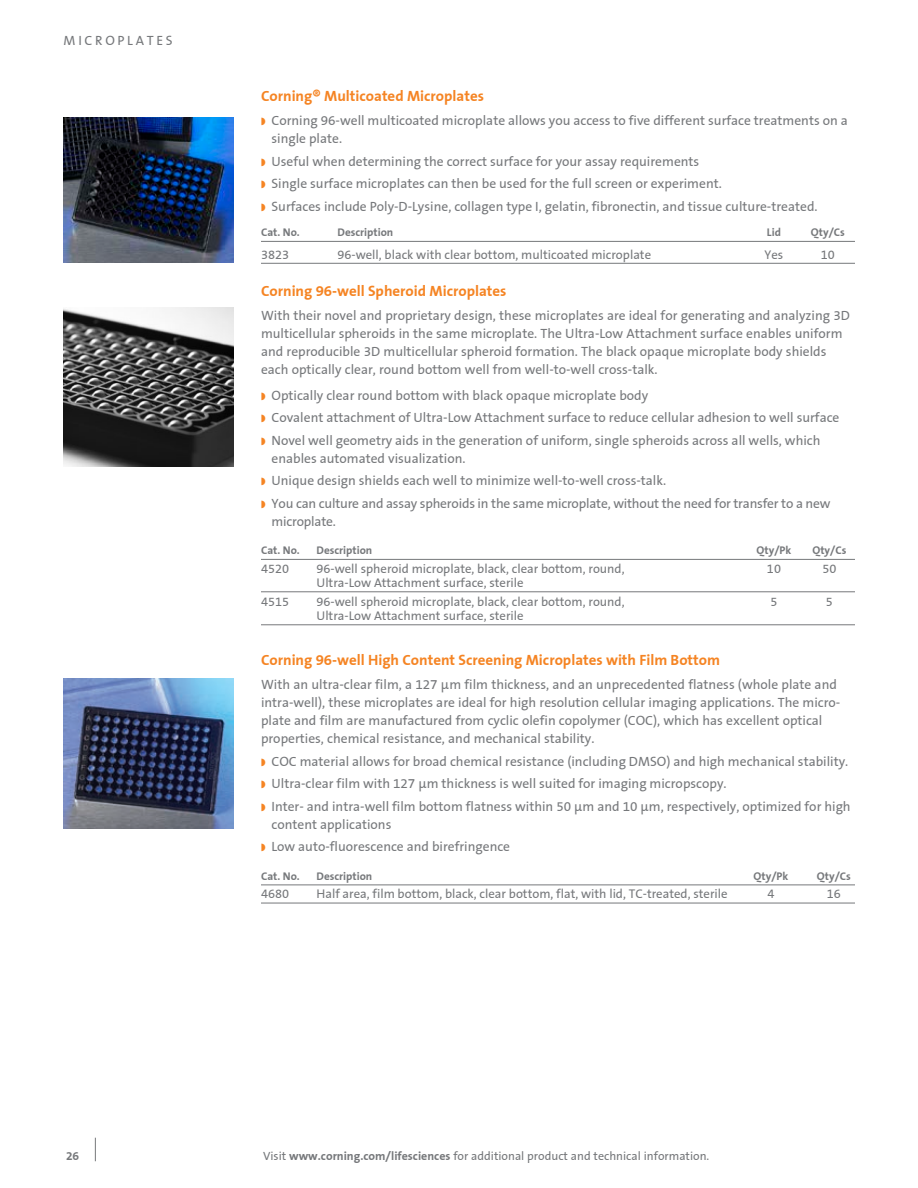
<style>
.page{position:relative;width:918px;height:1188px;background:#fff}
.page>*{position:absolute;margin:0;border:0;box-sizing:border-box;transform-origin:0 0}
.A_Head{font:700 15px "Corning Sans";color:#f58423}
.Bullet{font:13.5px/18px "Corning Sans";color:#76787b}
.Body{font:13.5px/18px "Corning Sans";color:#76787b}
.Body-2{font:13.5px "Corning Sans";letter-spacing:.2em;color:#76787b}
.Table{font:12.75px "Corning Sans";color:#76787b}
.t1{font:12px "Corning Sans";color:#76787b}
.t2{font:700 12px "Corning Sans";color:#76787b}
.Table_head{font:700 11.25px "Corning Sans";color:#76787b}
.s1{font-weight:700}
</style>
<div class="page">
<svg style="left:95px;top:1138px;width:1px;height:23px"></svg>
<hr style="left:261px;top:241px;width:594px;height:1px;background:#76787b">
<hr style="left:261px;top:263px;width:594px;height:1px;background:#76787b">
<hr style="left:261px;top:559px;width:594px;height:1px;background:#76787b">
<hr style="left:261px;top:592px;width:594px;height:1px;background:#76787b">
<hr style="left:261px;top:625px;width:594px;height:1px;background:#76787b">
<hr style="left:261px;top:885px;width:594px;height:1px;background:#76787b">
<hr style="left:261px;top:903px;width:594px;height:1px;background:#76787b">
<img style="left:63px;top:679px;width:171px;height:149px">
<img style="left:63px;top:308px;width:171px;height:158px">
<img style="left:63px;top:117px;width:171px;height:145px">
<p class="Body-2" style="left:64px;top:32px;width:111px">MICROPLATES</p>
<p class="A_Head" style="left:261px;top:87px;width:225px">Corning® Multicoated Microplates</p>
<p class="Bullet" style="left:271px;top:112px;width:578px">Corning 96-well multicoated microplate allows you access to five different surface treatments on a single plate.</p>
<p class="Bullet" style="left:271px;top:152px;width:429px">Useful when determining the correct surface for your assay requirements</p>
<p class="Bullet" style="left:271px;top:175px;width:452px">Single surface microplates can then be used for the full screen or experiment.</p>
<p class="Bullet" style="left:271px;top:197px;width:548px">Surfaces include Poly-D-Lysine, collagen type I, gelatin, fibronectin, and tissue culture-treated.</p>
<p class="Table_head" style="left:261px;top:226px;width:40px">Cat. No.</p>
<p class="Table_head" style="left:338px;top:226px;width:57px">Description</p>
<p class="Table_head" style="left:767px;top:226px;width:16px">Lid</p>
<p class="Table_head" style="left:811px;top:226px;width:36px">Qty/Cs</p>
<p class="Table" style="left:261px;top:247px;width:30px">3823</p>
<p class="Table" style="left:338px;top:247px;width:315px">96-well, black with clear bottom, multicoated microplate</p>
<p class="Table" style="left:765px;top:247px;width:20px">Yes</p>
<p class="Table" style="left:821px;top:247px;width:16px">10</p>
<p class="A_Head" style="left:261px;top:282px;width:247px">Corning 96-well Spheroid Microplates</p>
<p class="Body" style="left:261px;top:307px;width:590px">With their novel and proprietary design, these microplates are ideal for generating and analyzing 3D multicellular spheroids in the same microplate. The Ultra-Low Attachment surface enables uniform and reproducible 3D multicellular spheroid formation. The black opaque microplate body shields each optically clear, round bottom well from well-to-well cross-talk.</p>
<p class="Bullet" style="left:271px;top:386px;width:378px">Optically clear round bottom with black opaque microplate body</p>
<p class="Bullet" style="left:271px;top:409px;width:569px">Covalent attachment of Ultra-Low Attachment surface to reduce cellular adhesion to well surface</p>
<p class="Bullet" style="left:271px;top:431px;width:551px">Novel well geometry aids in the generation of uniform, single spheroids across all wells, which enables automated visualization.</p>
<p class="Bullet" style="left:271px;top:472px;width:396px">Unique design shields each well to minimize well-to-well cross-talk.</p>
<p class="Bullet" style="left:272px;top:494px;width:561px">You can culture and assay spheroids in the same microplate, without the need for transfer to a new microplate.</p>
<p class="Table_head" style="left:261px;top:544px;width:40px">Cat. No.</p>
<p class="Table_head" style="left:316px;top:544px;width:57px">Description</p>
<p class="Table_head" style="left:757px;top:544px;width:36px">Qty/Pk</p>
<p class="Table_head" style="left:812px;top:544px;width:36px">Qty/Cs</p>
<p class="Table" style="left:261px;top:561px;width:30px">4520</p>
<p class="Table" style="left:317px;top:561px;width:310px">96-well spheroid microplate, black, clear bottom, round,</p>
<p class="Table" style="left:767px;top:561px;width:16px">10</p>
<p class="Table" style="left:822px;top:561px;width:16px">50</p>
<p class="Table" style="left:317px;top:575px;width:209px">Ultra-Low Attachment surface, sterile</p>
<p class="Table" style="left:261px;top:594px;width:30px">4515</p>
<p class="Table" style="left:317px;top:594px;width:310px">96-well spheroid microplate, black, clear bottom, round,</p>
<p class="Table" style="left:770px;top:594px;width:9px">5</p>
<p class="Table" style="left:826px;top:594px;width:9px">5</p>
<p class="Table" style="left:317px;top:608px;width:209px">Ultra-Low Attachment surface, sterile</p>
<p class="A_Head" style="left:261px;top:651px;width:461px">Corning 96-well High Content Screening Microplates with Film Bottom</p>
<p class="Body" style="left:261px;top:676px;width:581px">With an ultra-clear film, a 127 μm film thickness, and an unprecedented flatness (whole plate and intra-well), these microplates are ideal for high resolution cellular imaging applications. The micro&shy;plate and film are manufactured from cyclic olefin copolymer (COC), which has excellent optical properties, chemical resistance, and mechanical stability.</p>
<p class="Bullet" style="left:271px;top:752px;width:578px">COC material allows for broad chemical resistance (including DMSO) and high mechanical stability.</p>
<p class="Bullet" style="left:271px;top:775px;width:457px">Ultra-clear film with 127 μm thickness is well suited for imaging micropscopy.</p>
<p class="Bullet" style="left:271px;top:797px;width:581px">Inter- and intra-well film bottom flatness within 50 μm and 10 μm, respectively, optimized for high content applications</p>
<p class="Bullet" style="left:271px;top:838px;width:240px">Low auto-fluorescence and birefringence</p>
<p class="Table_head" style="left:261px;top:869px;width:40px">Cat. No.</p>
<p class="Table_head" style="left:316px;top:869px;width:57px">Description</p>
<p class="Table_head" style="left:754px;top:869px;width:36px">Qty/Pk</p>
<p class="Table_head" style="left:817px;top:869px;width:36px">Qty/Cs</p>
<p class="Table" style="left:261px;top:887px;width:30px">4680</p>
<p class="Table" style="left:317px;top:887px;width:413px">Half area, film bottom, black, clear bottom, flat, with lid, TC-treated, sterile</p>
<p class="Table" style="left:767px;top:887px;width:9px">4</p>
<p class="Table" style="left:827px;top:887px;width:16px">16</p>
<p class="t2" style="left:66px;top:1149px;width:15px">26</p>
<p class="t1" style="left:263px;top:1149px;width:448px">Visit <span class="s1">www.corning.com/lifesciences</span> for additional product and technical information.</p>
</div>
